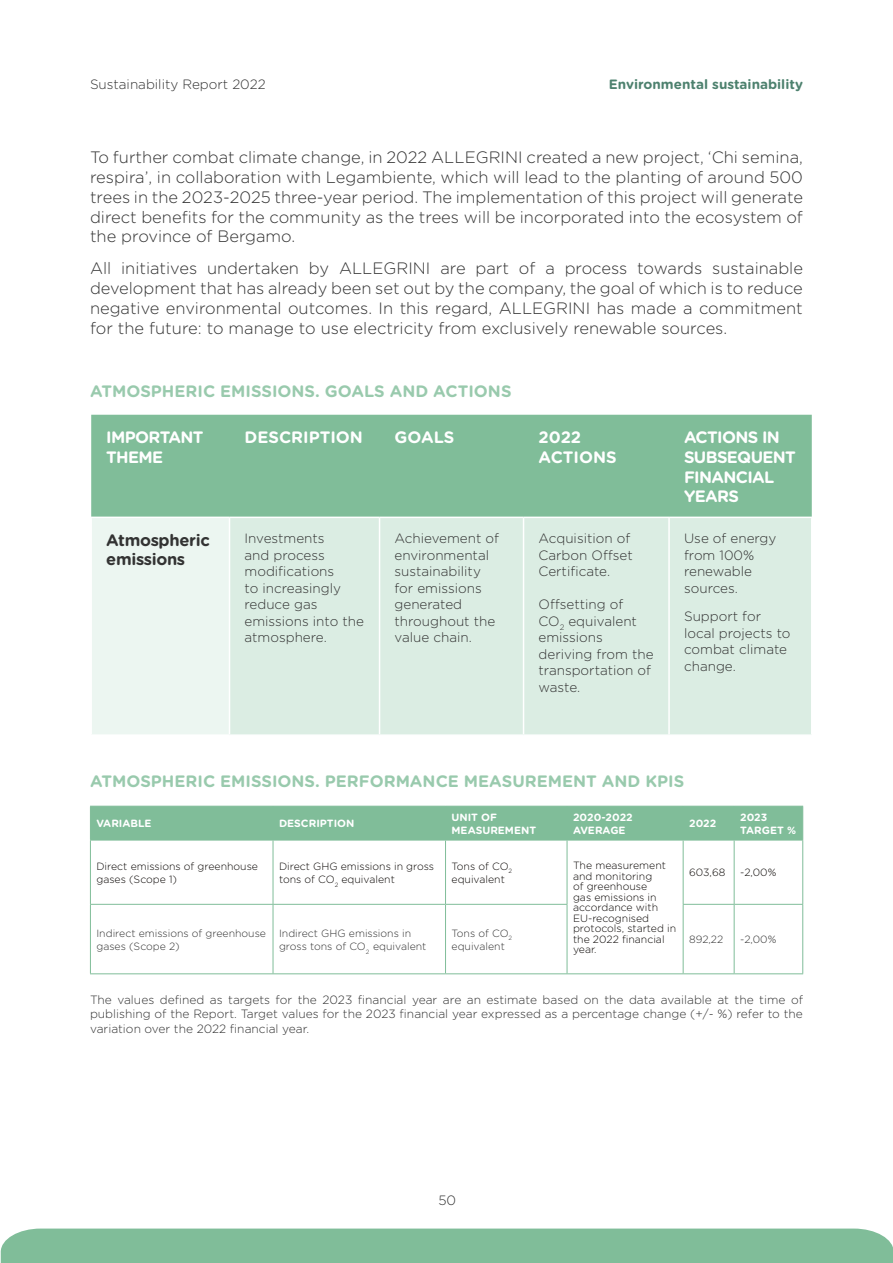
<style>
.page{position:relative;width:893px;height:1263px;background:#fff}
.page>*{position:absolute;margin:0;border:0;box-sizing:border-box;transform-origin:0 0}
.Corpo_testo{font:300 16.5px/19.8px "Gotham Rounded";color:#333;text-align:justify}
.TITOLI_TABELLE{font:700 16.5px "Gotham Rounded";color:#99caad}
.Elenco_puntato{font:700 16.5px/19.8px "Gotham Rounded";letter-spacing:-.04em;color:#fff}
.Elenco_puntato-2{font:700 16.5px/19.8px "Gotham Rounded";color:#fff}
.Elenco_puntato-3{font:700 16.5px/19.8px "Gotham Rounded";letter-spacing:-.02em;color:#333}
.Corpo_Testo_Tabelle{font:300 13.5px/16.5px "Gotham Rounded";color:#333}
.Corpo_Testo_Tabelle-2{font:700 13.5px "Gotham Rounded";color:#4d816e}
.NOTE_TABELLE{font:300 12px/14.4px "Gotham Rounded";color:#333;text-align:justify}
.Corpo_testo_tabelle_SX{font:300 10.5px/10.5px "Gotham Rounded";color:#0c0806}
.Corpo_testo_tabelle_SX-2{font:300 10.5px/13.5px "Gotham Rounded";color:#333}
.Corpo_testo_tabella_SX_titoli{font:700 10.5px/13.5px "Gotham Rounded";color:#fff}
</style>
<div class="page">
<div style="left:1px;top:1228px;width:892px;height:35px;background:#80bd99"></div>
<div style="left:91px;top:415px;width:721px;height:102px;background:#80bd99"></div>
<div style="left:91px;top:517px;width:139px;height:218px;background:#ecf6f1"></div>
<div style="left:230px;top:518px;width:581px;height:216px;background:#dbede3"></div>
<hr style="left:90px;top:734px;width:140px;height:2px;background:#fff">
<hr style="left:90px;top:517px;width:140px;height:1px;background:#fff">
<hr style="left:90px;top:518px;width:2px;height:216px;background:#fff">
<hr style="left:229px;top:518px;width:1px;height:216px;background:#fff">
<hr style="left:379px;top:518px;width:1px;height:216px;background:#fff">
<hr style="left:523px;top:518px;width:1px;height:216px;background:#fff">
<hr style="left:668px;top:518px;width:2px;height:216px;background:#fff">
<div style="left:91px;top:807px;width:711px;height:33px;background:#80bd99"></div>
<svg style="left:91px;top:841px;width:711px;height:132px"></svg>
<hr style="left:90px;top:806px;width:1px;height:34px;background:#80bd99">
<hr style="left:90px;top:806px;width:183px;height:1px;background:#80bd99">
<hr style="left:273px;top:806px;width:173px;height:1px;background:#80bd99">
<hr style="left:446px;top:806px;width:121px;height:1px;background:#80bd99">
<hr style="left:567px;top:806px;width:116px;height:1px;background:#80bd99">
<hr style="left:683px;top:806px;width:51px;height:1px;background:#80bd99">
<hr style="left:734px;top:806px;width:69px;height:1px;background:#80bd99">
<hr style="left:273px;top:806px;width:1px;height:34px;background:#80bd99">
<hr style="left:445px;top:806px;width:1px;height:34px;background:#80bd99">
<hr style="left:567px;top:806px;width:1px;height:34px;background:#80bd99">
<hr style="left:683px;top:806px;width:1px;height:34px;background:#80bd99">
<hr style="left:734px;top:806px;width:1px;height:34px;background:#80bd99">
<hr style="left:802px;top:806px;width:1px;height:34px;background:#80bd99">
<hr style="left:90px;top:840px;width:1px;height:64px;background:#80bd99">
<hr style="left:90px;top:905px;width:1px;height:68px;background:#80bd99">
<hr style="left:90px;top:840px;width:183px;height:1px;background:#80bd99">
<hr style="left:273px;top:840px;width:173px;height:1px;background:#80bd99">
<hr style="left:446px;top:840px;width:121px;height:1px;background:#80bd99">
<hr style="left:567px;top:840px;width:116px;height:1px;background:#80bd99">
<hr style="left:683px;top:840px;width:51px;height:1px;background:#80bd99">
<hr style="left:734px;top:840px;width:69px;height:1px;background:#80bd99">
<hr style="left:273px;top:840px;width:1px;height:64px;background:#80bd99">
<hr style="left:445px;top:840px;width:1px;height:64px;background:#80bd99">
<hr style="left:567px;top:840px;width:1px;height:64px;background:#80bd99">
<hr style="left:683px;top:840px;width:1px;height:64px;background:#80bd99">
<hr style="left:734px;top:840px;width:1px;height:64px;background:#80bd99">
<hr style="left:802px;top:840px;width:1px;height:64px;background:#80bd99">
<hr style="left:273px;top:905px;width:1px;height:68px;background:#80bd99">
<hr style="left:445px;top:905px;width:1px;height:68px;background:#80bd99">
<hr style="left:567px;top:905px;width:1px;height:68px;background:#80bd99">
<hr style="left:683px;top:905px;width:1px;height:68px;background:#80bd99">
<hr style="left:734px;top:905px;width:1px;height:68px;background:#80bd99">
<hr style="left:802px;top:905px;width:1px;height:68px;background:#80bd99">
<hr style="left:90px;top:904px;width:183px;height:1px;background:#80bd99">
<hr style="left:273px;top:904px;width:173px;height:1px;background:#80bd99">
<hr style="left:446px;top:904px;width:121px;height:1px;background:#80bd99">
<hr style="left:683px;top:904px;width:51px;height:1px;background:#80bd99">
<hr style="left:734px;top:904px;width:69px;height:1px;background:#80bd99">
<hr style="left:90px;top:973px;width:183px;height:1px;background:#80bd99">
<hr style="left:273px;top:973px;width:173px;height:1px;background:#80bd99">
<hr style="left:446px;top:973px;width:121px;height:1px;background:#80bd99">
<hr style="left:567px;top:973px;width:116px;height:1px;background:#80bd99">
<hr style="left:683px;top:973px;width:51px;height:1px;background:#80bd99">
<hr style="left:734px;top:973px;width:69px;height:1px;background:#80bd99">
<p class="Corpo_Testo_Tabelle" style="left:90px;top:76px;width:177px">Sustainability Report 2022</p>
<p class="Corpo_Testo_Tabelle-2" style="left:609px;top:75px;width:196px">Environmental sustainability</p>
<p class="Corpo_testo" style="left:90px;top:147px;width:714px">To further combat climate change, in 2022 ALLEGRINI created a new project, ‘Chi semina, respira’, in collaboration with Legambiente, which will lead to the planting of around 500 trees in the 2023-2025 three-year period. The implementation of this project will generate direct benefits for the community as the trees will be incorporated into the ecosystem of the province of Bergamo.</p>
<p class="Corpo_testo" style="left:90px;top:258px;width:714px">All initiatives undertaken by ALLEGRINI are part of a process towards sustainable development that has already been set out by the company, the goal of which is to reduce negative environmental outcomes. In this regard, ALLEGRINI has made a commitment for the future: to manage to use electricity from exclusively renewable sources.</p>
<p class="TITOLI_TABELLE" style="left:90px;top:379px;width:423px">ATMOSPHERIC EMISSIONS. GOALS AND ACTIONS</p>
<p class="Elenco_puntato" style="left:106px;top:426px;width:99px">IMPORTANT<br>THEME</p>
<p class="Elenco_puntato-2" style="left:244px;top:426px;width:120px">DESCRIPTION</p>
<p class="Elenco_puntato" style="left:394px;top:426px;width:61px">GOALS</p>
<p class="Elenco_puntato-2" style="left:538px;top:426px;width:80px">2022<br>ACTIONS</p>
<p class="Elenco_puntato" style="left:684px;top:426px;width:113px">ACTIONS IN<br>SUBSEQUENT<br>FINANCIAL<br>YEARS</p>
<p class="Elenco_puntato-3" style="left:106px;top:529px;width:105px">Atmospheric emissions</p>
<p class="Corpo_Testo_Tabelle" style="left:244px;top:529px;width:121px">Investments<br>and process modifications<br>to increasingly reduce gas emissions into the atmosphere.</p>
<p class="Corpo_Testo_Tabelle" style="left:394px;top:529px;width:106px">Achievement of environmental sustainability for emissions generated throughout the value chain.</p>
<p class="Corpo_Testo_Tabelle" style="left:538px;top:529px;width:96px">Acquisition of<br>Carbon Offset<br>Certificate.</p>
<p class="Corpo_Testo_Tabelle" style="left:684px;top:529px;width:94px">Use of energy from 100% renewable sources.</p>
<p class="Corpo_Testo_Tabelle" style="left:684px;top:607px;width:108px">Support for local projects to combat climate change.</p>
<p class="Corpo_Testo_Tabelle" style="left:538px;top:595px;width:117px">Offsetting of<br>CO<sub>2</sub> equivalent emissions deriving from the transportation of waste.</p>
<p class="TITOLI_TABELLE" style="left:90px;top:769px;width:596px">ATMOSPHERIC EMISSIONS. PERFORMANCE MEASUREMENT AND KPIS</p>
<p class="Corpo_testo_tabella_SX_titoli" style="left:96px;top:816px;width:57px">VARIABLE</p>
<p class="Corpo_testo_tabella_SX_titoli" style="left:279px;top:816px;width:77px">DESCRIPTION</p>
<p class="Corpo_testo_tabella_SX_titoli" style="left:452px;top:810px;width:86px">UNIT OF<br>MEASUREMENT</p>
<p class="Corpo_testo_tabella_SX_titoli" style="left:573px;top:810px;width:61px">2020-2022<br>AVERAGE</p>
<p class="Corpo_testo_tabella_SX_titoli" style="left:689px;top:816px;width:29px">2022</p>
<p class="Corpo_testo_tabella_SX_titoli" style="left:740px;top:810px;width:57px">2023<br>TARGET %</p>
<p class="Corpo_testo_tabelle_SX" style="left:96px;top:859px;width:163px;line-height:13.5px">Direct emissions of greenhouse gases (Scope 1)</p>
<p class="Corpo_testo_tabelle_SX" style="left:279px;top:859px;width:157px;line-height:13.5px">Direct GHG emissions in gross tons of CO<sub>2</sub> equivalent</p>
<p class="Corpo_testo_tabelle_SX" style="left:452px;top:859px;width:62px;line-height:13.5px">Tons of CO<sub>2 </sub>equivalent</p>
<p class="Corpo_testo_tabelle_SX" style="left:573px;top:860px;width:105px">The measurement and monitoring<br>of greenhouse<br>gas emissions in accordance with<br>EU-recognised protocols, started in the 2022 financial year.</p>
<p class="Corpo_testo_tabelle_SX" style="left:689px;top:867px;width:38px">603,68</p>
<p class="Corpo_testo_tabelle_SX" style="left:740px;top:867px;width:38px">-2,00%</p>
<p class="Corpo_testo_tabelle_SX-2" style="left:96px;top:925px;width:171px">Indirect emissions of greenhouse gases (Scope 2)</p>
<p class="Corpo_testo_tabelle_SX-2" style="left:279px;top:925px;width:149px">Indirect GHG emissions in gross tons of CO<sub>2</sub> equivalent</p>
<p class="Corpo_testo_tabelle_SX-2" style="left:452px;top:925px;width:62px">Tons of CO<sub>2 </sub>equivalent</p>
<p class="Corpo_testo_tabelle_SX-2" style="left:689px;top:932px;width:36px">892,22</p>
<p class="Corpo_testo_tabelle_SX-2" style="left:740px;top:932px;width:38px">-2,00%</p>
<p class="NOTE_TABELLE" style="left:90px;top:992px;width:714px">The values defined as targets for the 2023 financial year are an estimate based on the data available at the time of publishing of the Report. Target values for the 2023 financial year expressed as a percentage change (+/- %) refer to the variation over the 2022 financial year.</p>
<p class="Corpo_Testo_Tabelle" style="left:438px;top:1191px;width:19px">50</p>
</div>
